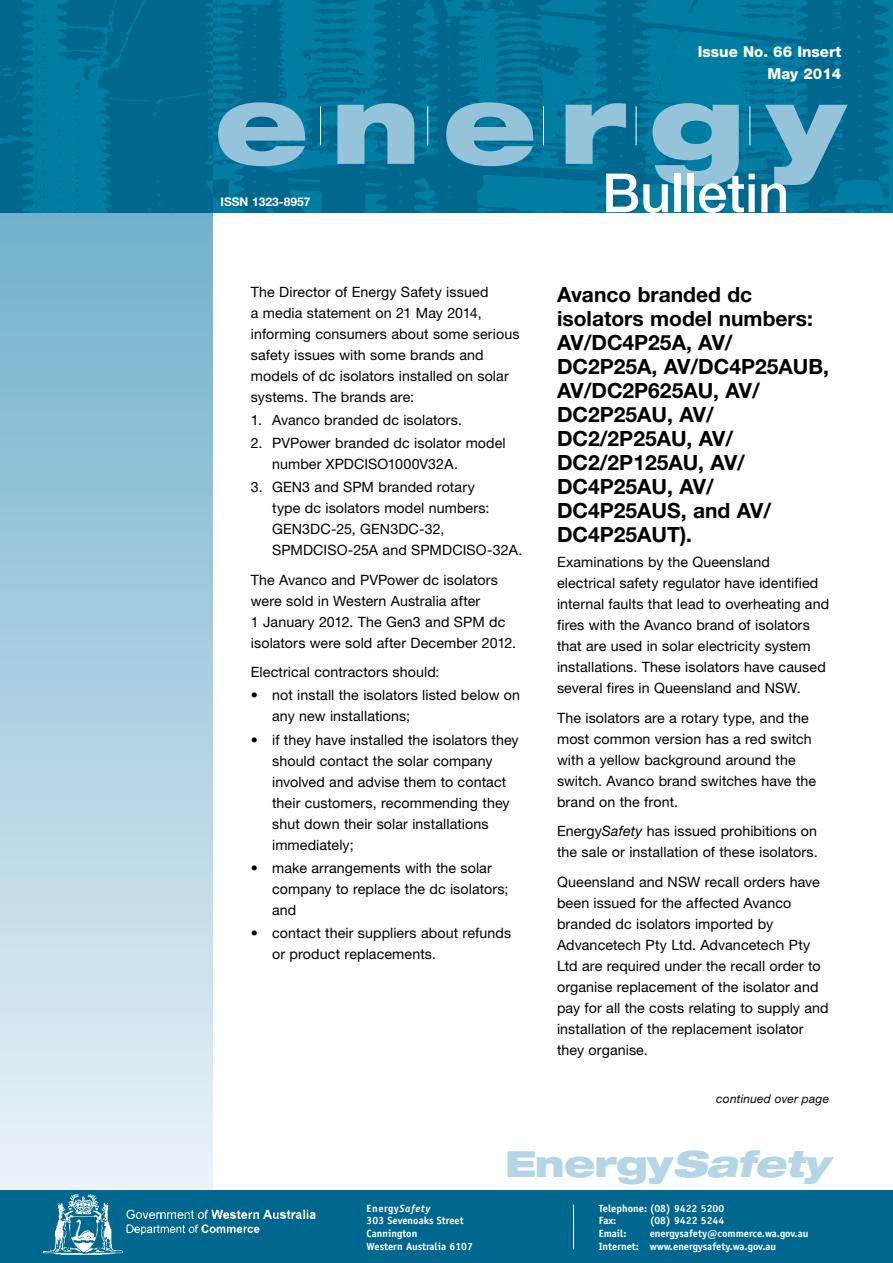
<style>
.page{position:relative;width:893px;height:1263px;background:#fff}
.page>*{position:absolute;margin:0;border:0;box-sizing:border-box;transform-origin:0 0}
.t1{font:900 expanded 108px "Helvetica Neue";letter-spacing:.205em;color:#95c4da}
.t2{font:500 54px "Helvetica Neue";color:#fff}
.t3{font:900 expanded 36px "Helvetica Neue";letter-spacing:-.025em;color:#b4d5e5}
._1__major_heads_L1{font:700 21px/24px "Helvetica Neue";color:#000}
.t4{font:800 15px/22.5px "Helvetica Neue";color:#fff;text-align:right}
._3__text{font:14.25px/21px "Helvetica Neue";letter-spacing:.005em;color:#000}
._5__bullets_L1{font:14.25px/21px "Helvetica Neue";letter-spacing:.005em;color:#000}
._3__text_no_space{font:14.25px/21px "Helvetica Neue";letter-spacing:.005em;color:#000}
._5__bullets_L1_space{font:14.25px/21px "Helvetica Neue";letter-spacing:.005em;color:#000}
._3__text-2{font:italic 12px "Helvetica Neue";letter-spacing:.015em;color:#000}
.t5{font:700 12px "Helvetica Neue";color:#fff}
.t6{font:700 10.5px/12.6px "Officina Sans";color:#fff}
.s1{font-style:italic}
</style>
<div class="page">
<svg style="left:0;top:213px;width:213px;height:978px;background:#acd0e2"></svg>
<div style="left:0;top:1191px;width:893px;height:72px;background:#00678f"></div>
<img style="left:213px;top:0;width:676px;height:213px">
<img style="left:0;top:0;width:213px;height:213px">
<hr style="left:320px;top:106px;width:1px;height:39px;background:#fff">
<hr style="left:427px;top:106px;width:1px;height:39px;background:#fff">
<hr style="left:543px;top:106px;width:1px;height:39px;background:#fff">
<hr style="left:636px;top:106px;width:1px;height:39px;background:#fff">
<hr style="left:750px;top:106px;width:1px;height:39px;background:#fff">
<hr style="left:573px;top:1205px;width:1px;height:44px;background:#fff">
<img style="left:44px;top:1194px;width:272px;height:61px">
<p class="t4" style="left:698px;top:40px;width:145px">Issue No. 66 Insert<br>May 2014</p>
<h1 class="t1" style="left:215px;top:55px;width:632px">energy</h1>
<p class="t5" style="left:221px;top:194px;width:91px">ISSN 1323-8957</p>
<h2 class="t2" style="left:602px;top:161px;width:189px">Bulletin</h2>
<h3 class="_3__text_no_space" style="left:251px;top:281px;width:270px">The Director of Energy Safety issued<br>a media statement on 21 May 2014, informing consumers about some serious safety issues with some brands and models of dc isolators installed on solar systems. The brands are:</h3>
<p class="_5__bullets_L1" style="left:251px;top:409px;width:213px">1. Avanco branded dc isolators.</p>
<p class="_5__bullets_L1" style="left:272px;top:432px;width:235px;text-indent:-21px">2. PVPower branded dc isolator model number XPDCISO1000V32A.</p>
<h3 class="_5__bullets_L1_space" style="left:272px;top:476px;width:252px;text-indent:-21px">3. GEN3 and SPM branded rotary<br>type dc isolators model numbers:<br>GEN3DC-25, GEN3DC-32,<br>SPMDCISO-25A and SPMDCISO-32A.</h3>
<p class="_3__text" style="left:251px;top:569px;width:267px">The Avanco and PVPower dc isolators were sold in Western Australia after<br>1 January 2012. The Gen3 and SPM dc isolators were sold after December 2012.</p>
<h3 class="_3__text_no_space" style="left:251px;top:661px;width:190px">Electrical contractors should:</h3>
<p class="_5__bullets_L1" style="left:272px;top:685px;width:249px;text-indent:-21px">• not install the isolators listed below on any new installations;</p>
<p class="_5__bullets_L1" style="left:272px;top:729px;width:248px;text-indent:-21px">• if they have installed the isolators they should contact the solar company involved and advise them to contact their customers, recommending they shut down their solar installations immediately;</p>
<p class="_5__bullets_L1" style="left:272px;top:857px;width:238px;text-indent:-21px">• make arrangements with the solar company to replace the dc isolators; and</p>
<h3 class="_5__bullets_L1_space" style="left:272px;top:922px;width:240px;text-indent:-21px">• contact their suppliers about refunds or product replacements.</h3>
<p class="_1__major_heads_L1" style="left:557px;top:282px;width:273px">Avanco branded dc isolators model numbers:<br>AV/DC4P25A, AV/<br>DC2P25A, AV/DC4P25AUB,<br>AV/DC2P625AU, AV/<br>DC2P25AU, AV/<br>DC2/2P25AU, AV/<br>DC2/2P125AU, AV/<br>DC4P25AU, AV/<br>DC4P25AUS, and AV/<br>DC4P25AUT).</p>
<p class="_3__text" style="left:557px;top:552px;width:274px">Examinations by the Queensland electrical safety regulator have identified internal faults that lead to overheating and fires with the Avanco brand of isolators that are used in solar electricity system installations. These isolators have caused several fires in Queensland and NSW.</p>
<p class="_3__text" style="left:557px;top:707px;width:261px">The isolators are a rotary type, and the most common version has a red switch with a yellow background around the switch. Avanco brand switches have the brand on the front.</p>
<p class="_3__text" style="left:557px;top:821px;width:262px">Energy<span class="s1">Safety</span> has issued prohibitions on the sale or installation of these isolators.</p>
<p class="_3__text" style="left:557px;top:871px;width:273px">Queensland and NSW recall orders have been issued for the affected Avanco branded dc isolators imported by Advancetech Pty Ltd. Advancetech Pty Ltd are required under the recall order to organise replacement of the isolator and pay for all the costs relating to supply and installation of the replacement isolator they organise.</p>
<p class="_3__text-2" style="left:716px;top:1091px;width:114px">continued over page</p>
<h3 class="t3" style="left:505px;top:1140px;width:325px">Energy<span class="s1">Safety</span></h3>
<p class="t6" style="left:367px;top:1202px;width:108px">Energy<span class="s1">Safety<br></span>303 Sevenoaks Street<br>Cannington<br>Western Australia 6107</p>
<p class="t6" style="left:599px;top:1202px;width:127px">Telephone: (08) 9422 5200<br>Fax:</p>
<p class="t6" style="left:650px;top:1214px;width:76px">(08) 9422 5244</p>
<p class="t6" style="left:599px;top:1227px;width:211px;text-indent:51px">energysafety@commerce.wa.gov.au<br>Internet: www.energysafety.wa.gov.au</p>
<p class="t6" style="left:599px;top:1227px;width:29px">Email:</p>
</div>
